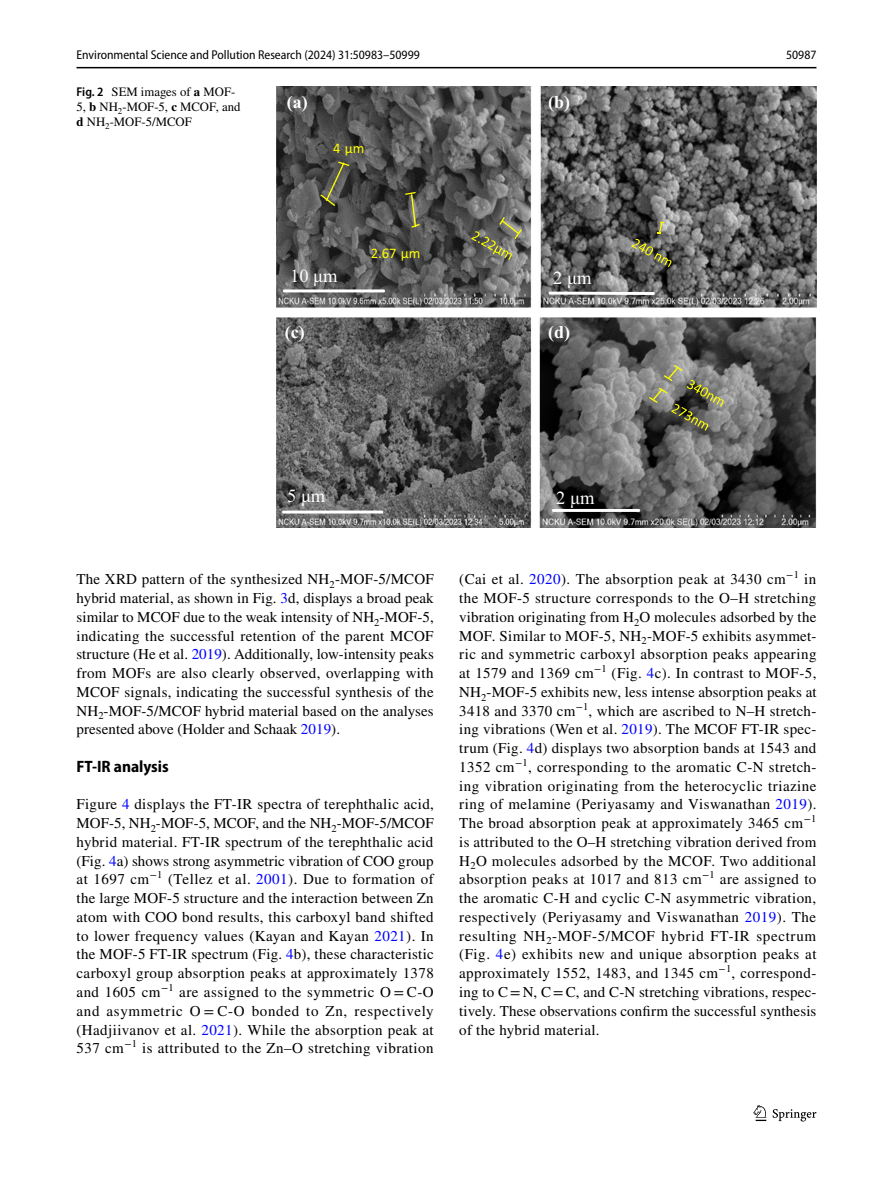
<style>
.page{position:relative;width:893px;height:1187px;background:#fff}
.page>*{position:absolute;margin:0;border:0;box-sizing:border-box;transform-origin:0 0}
.t1{font:18.6px "Times New Roman";color:#fff}
.t2{font:700 18px "Times New Roman";color:#fff}
.t3{font:700 semi-condensed 16.5px "Myriad Pro";color:#000}
.t4{font:15px/18.8px "STIX";letter-spacing:.01em;color:#000;text-align:justify}
.t5{font:14.55px "Calibri";color:#ff0}
.t6{font:semi-condensed 12.75px "Myriad Pro";color:#000}
.t7{font:12.75px/15px "STIX";color:#000}
.s1{font-family:"Myriad Pro";font-weight:600;font-stretch:semi-condensed}
.s2{font-weight:700}
.s3{color:#00f}
</style>
<div class="page">
<hr style="left:77px;top:67px;width:739px;height:1px;background:#000">
<svg style="left:753px;top:1105px;width:13px;height:15px"></svg>
<svg style="left:773px;top:1109px;width:43px;height:12px"></svg>
<img style="left:276px;top:87px;width:540px;height:440px">
<hr style="left:283px;top:289px;width:102px;height:3px;background:#fff">
<hr style="left:282px;top:510px;width:101px;height:3px;background:#fff">
<hr style="left:552px;top:509px;width:88px;height:3px;background:#fff">
<svg style="left:405px;top:192px;width:15px;height:36px"></svg>
<svg style="left:471px;top:217px;width:51px;height:43px;background:#6f6f5c"></svg>
<svg style="left:320px;top:161px;width:29px;height:45px"></svg>
<svg style="left:549px;top:291px;width:106px;height:4px"></svg>
<svg style="left:632px;top:222px;width:39px;height:45px;background:#656550"></svg>
<svg style="left:649px;top:365px;width:75px;height:65px;background:#737363"></svg>
<p class="t6" style="left:77px;top:48px;width:345px">Environmental Science and Pollution Research (2024) 31:50983–50999</p>
<p class="t6" style="left:786px;top:48px;width:32px">50987</p>
<p class="t7" style="left:77px;top:85px;width:165px"><span class="s1">Fig. 2</span> SEM images of <span class="s2">a</span> MOF-<br>5, <span class="s2">b</span> NH<sub>2</sub>-MOF-5, <span class="s2">c</span> MCOF, and <span class="s2">d</span> NH<sub>2</sub>-MOF-5/MCOF</p>
<p class="t2" style="left:287px;top:88px;width:22px">(a)</p>
<p class="t2" style="left:548px;top:88px;width:23px">(b)</p>
<p class="t5" style="left:333px;top:138px;width:33px">4μm</p>
<p class="t5" style="left:371px;top:243px;width:51px">2.67 μm</p>
<p class="t1" style="left:290px;top:269px;width:49px">10 μm</p>
<p class="t1" style="left:553px;top:271px;width:40px">2 μm</p>
<p class="t2" style="left:285px;top:319px;width:21px">(c)</p>
<p class="t2" style="left:548px;top:319px;width:23px">(d)</p>
<p class="t1" style="left:287px;top:489px;width:40px">5 μm</p>
<p class="t1" style="left:556px;top:491px;width:40px">2 μm</p>
<p class="t4" style="left:77px;top:571px;width:359px">The XRD pattern of the synthesized NH<sub>2</sub>-MOF-5/MCOF hybrid material, as shown in Fig. <span class="s3">3</span>d, displays a broad peak similar to MCOF due to the weak intensity of NH<sub>2</sub>-MOF-5, indicating the successful retention of the parent MCOF structure (He et al. <span class="s3">2019</span>). Additionally, low-intensity peaks from MOFs are also clearly observed, overlapping with MCOF signals, indicating the successful synthesis of the NH<sub>2</sub>-MOF-5/MCOF hybrid material based on the analyses presented above (Holder and Schaak <span class="s3">2019</span>).</p>
<p class="t3" style="left:77px;top:757px;width:94px">FT‑IR analysis</p>
<p class="t4" style="left:77px;top:796px;width:359px">Figure <span class="s3">4</span> displays the FT-IR spectra of terephthalic acid, MOF-5, NH<sub>2</sub>-MOF-5, MCOF, and the NH<sub>2</sub>-MOF-5/MCOF hybrid material. FT-IR spectrum of the terephthalic acid (Fig. <span class="s3">4</span>a) shows strong asymmetric vibration of COO group at 1697 cm<sup>−1</sup> (Tellez et al. <span class="s3">2001</span>). Due to formation of the large MOF-5 structure and the interaction between Zn atom with COO bond results, this carboxyl band shifted to lower frequency values (Kayan and Kayan <span class="s3">2021</span>). In the MOF-5 FT-IR spectrum (Fig. <span class="s3">4</span>b), these characteristic carboxyl group absorption peaks at approximately 1378 and 1605 cm<sup>−1</sup> are assigned to the symmetric O = C-O and asymmetric O = C-O bonded to Zn, respectively (Hadjiivanov et al. <span class="s3">2021</span>). While the absorption peak at 537 cm<sup>−1</sup> is attributed to the Zn–O stretching vibration</p>
<p class="t4" style="left:459px;top:571px;width:359px">(Cai et al. <span class="s3">2020</span>). The absorption peak at 3430 cm<sup>−1</sup> in the MOF-5 structure corresponds to the O–H stretching vibration originating from H<sub>2</sub>O molecules adsorbed by the MOF. Similar to MOF-5, NH<sub>2</sub>-MOF-5 exhibits asymmet&shy;ric and symmetric carboxyl absorption peaks appearing at 1579 and 1369 cm<sup>−1</sup> (Fig. <span class="s3">4</span>c). In contrast to MOF-5, NH<sub>2</sub>-MOF-5 exhibits new, less intense absorption peaks at 3418 and 3370 cm<sup>−1</sup>, which are ascribed to N–H stretch&shy;ing vibrations (Wen et al. <span class="s3">2019</span>). The MCOF FT-IR spec&shy;trum (Fig. <span class="s3">4</span>d) displays two absorption bands at 1543 and 1352 cm<sup>−1</sup>, corresponding to the aromatic C-N stretch&shy;ing vibration originating from the heterocyclic triazine ring of melamine (Periyasamy and Viswanathan <span class="s3">2019</span>).<br>The broad absorption peak at approximately 3465 cm<sup>−1 </sup>is attributed to the O–H stretching vibration derived from H<sub>2</sub>O molecules adsorbed by the MCOF. Two additional absorption peaks at 1017 and 813 cm<sup>−1</sup> are assigned to the aromatic C-H and cyclic C-N asymmetric vibration, respectively (Periyasamy and Viswanathan <span class="s3">2019</span>). The resulting NH<sub>2</sub>-MOF-5/MCOF hybrid FT-IR spectrum (Fig. <span class="s3">4</span>e) exhibits new and unique absorption peaks at approximately 1552, 1483, and 1345 cm<sup>−1</sup>, correspond&shy;ing to C= N, C=C, and C-N stretching vibrations, respec&shy;tively. These observations confirm the successful synthesis of the hybrid material.</p>
</div>
